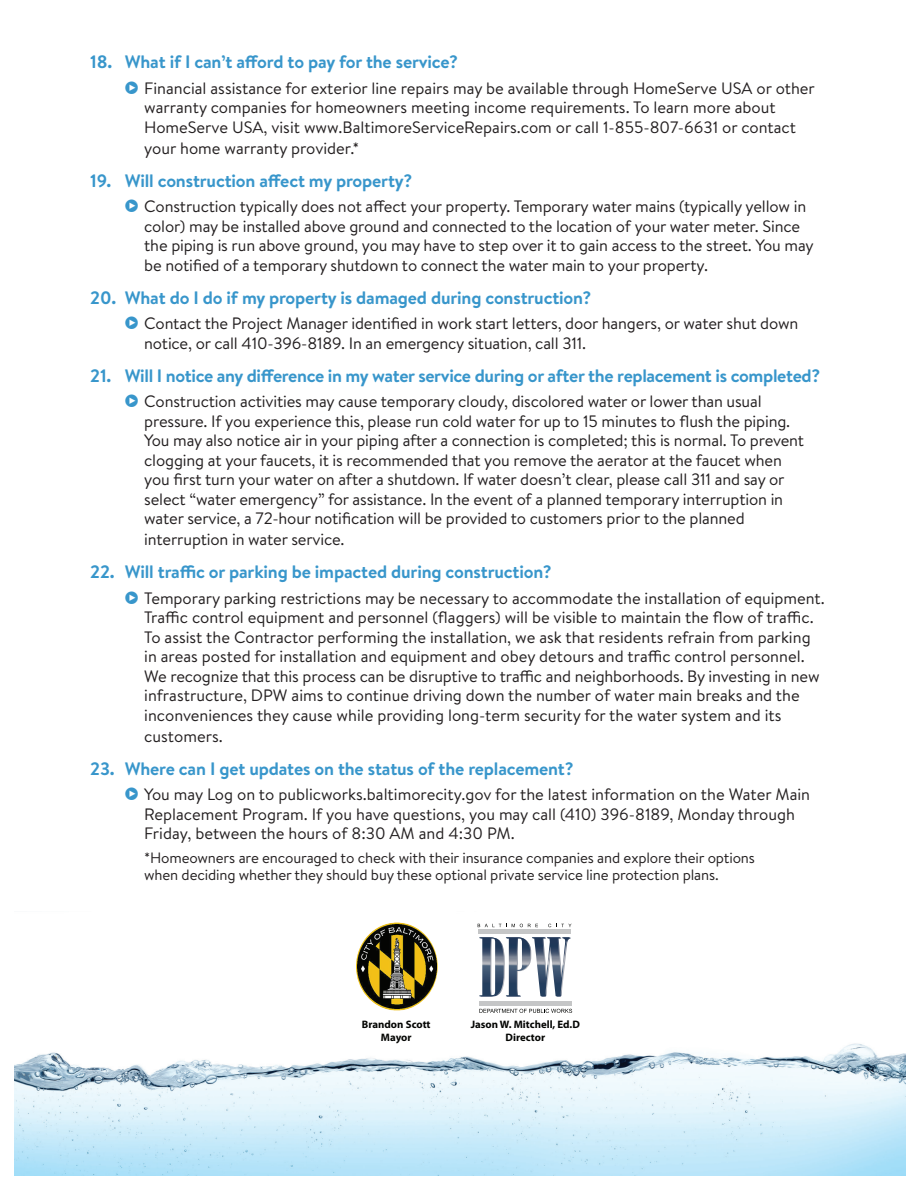
<style>
.page{position:relative;width:918px;height:1188px;background:#fff}
.page>*{position:absolute;margin:0;border:0;box-sizing:border-box;transform-origin:0 0}
.t1{font:700 18px "Brandon Text";letter-spacing:-.01em;color:#3896cb}
.t2{font:16.5px/19.5px "Brandon Text";letter-spacing:-.01em;color:#231f20}
.t3{font:15px/16.5px "Brandon Text";letter-spacing:-.01em;color:#231f20}
.t4{font:700 10.8px/13px "Myriad Pro";color:#040503;text-align:center}
.s1{color:#3896cb}
</style>
<div class="page">
<img style="left:14px;top:922px;width:891px;height:253px">
<img style="left:356px;top:923px;width:82px;height:87px">
<img style="left:480px;top:937px;width:27px;height:60px">
<img style="left:507px;top:937px;width:63px;height:60px">
<img style="left:533px;top:938px;width:38px;height:59px">
<img style="left:479px;top:937px;width:25px;height:59px">
<hr style="left:479px;top:930px;width:92px;height:4px;background:#c5c6c7">
<hr style="left:479px;top:1001px;width:93px;height:4px;background:#c5c6c7">
<svg style="left:478px;top:924px;width:60px;height:3px"></svg>
<svg style="left:548px;top:924px;width:24px;height:3px"></svg>
<svg style="left:479px;top:1009px;width:93px;height:4px"></svg>
<p class="t1" style="left:90px;top:49px;width:369px">18. What if I can’t afford to pay for the service?</p>
<p class="t2" style="left:144px;top:78px;width:672px;text-indent:-19px"><span class="s1">✓</span> Financial assistance for exterior line repairs may be available through HomeServe USA or other warranty companies for homeowners meeting income requirements. To learn more about<br>HomeServe USA, visit www.BaltimoreServiceRepairs.com or call 1-855-807-6631 or contact</p>
<p class="t2" style="left:144px;top:138px;width:217px">your home warranty provider.*</p>
<p class="t1" style="left:90px;top:168px;width:324px">19. Will construction affect my property?</p>
<p class="t2" style="left:144px;top:196px;width:671px;text-indent:-19px"><span class="s1">✓</span> Construction typically does not affect your property. Temporary water mains (typically yellow in color) may be installed above ground and connected to the location of your water meter. Since the piping is run above ground, you may have to step over it to gain access to the street. You may be notified of a temporary shutdown to connect the water main to your property.</p>
<p class="t1" style="left:90px;top:285px;width:503px">20. What do I do if my property is damaged during construction?</p>
<p class="t2" style="left:144px;top:313px;width:656px;text-indent:-19px"><span class="s1">✓</span> Contact the Project Manager identified in work start letters, door hangers, or water shut down notice, or call 410-396-8189. In an emergency situation, call 311.</p>
<p class="t1" style="left:90px;top:363px;width:732px">21. Will I notice any difference in my water service during or after the replacement is completed?</p>
<p class="t2" style="left:144px;top:391px;width:661px;text-indent:-19px"><span class="s1">✓</span> Construction activities may cause temporary cloudy, discolored water or lower than usual pressure. If you experience this, please run cold water for up to 15 minutes to flush the piping.<br>You may also notice air in your piping after a connection is completed; this is normal. To prevent clogging at your faucets, it is recommended that you remove the aerator at the faucet when you first turn your water on after a shutdown. If water doesn’t clear, please call 311 and say or select “water emergency” for assistance. In the event of a planned temporary interruption in water service, a 72-hour notification will be provided to customers prior to the planned</p>
<p class="t2" style="left:144px;top:529px;width:202px">interruption in water service.</p>
<p class="t1" style="left:90px;top:559px;width:463px">22. Will traffic or parking be impacted during construction?</p>
<p class="t2" style="left:144px;top:588px;width:682px;text-indent:-19px"><span class="s1">✓</span> Temporary parking restrictions may be necessary to accommodate the installation of equipment.<br>Traffic control equipment and personnel (flaggers) will be visible to maintain the flow of traffic.<br>To assist the Contractor performing the installation, we ask that residents refrain from parking in areas posted for installation and equipment and obey detours and traffic control personnel.<br>We recognize that this process can be disruptive to traffic and neighborhoods. By investing in new infrastructure, DPW aims to continue driving down the number of water main breaks and the inconveniences they cause while providing long-term security for the water system and its</p>
<p class="t2" style="left:144px;top:726px;width:80px">customers.</p>
<p class="t1" style="left:90px;top:756px;width:485px">23. Where can I get updates on the status of the replacement?</p>
<p class="t2" style="left:144px;top:784px;width:667px;text-indent:-19px"><span class="s1">✓</span> You may Log on to publicworks.baltimorecity.gov for the latest information on the Water Main<br>Replacement Program. If you have questions, you may call (410) 396-8189, Monday through<br>Friday, between the hours of 8:30 AM and 4:30 PM.</p>
<p class="t3" style="left:144px;top:849px;width:612px">*Homeowners are encouraged to check with their insurance companies and explore their options when deciding whether they should buy these optional private service line protection plans.</p>
<p class="t4" style="left:362px;top:1018px;width:70px">Brandon Scott<br>Mayor</p>
<p class="t4" style="left:471px;top:1018px;width:111px">Jason W. Mitchell, Ed.D<br>Director</p>
</div>
